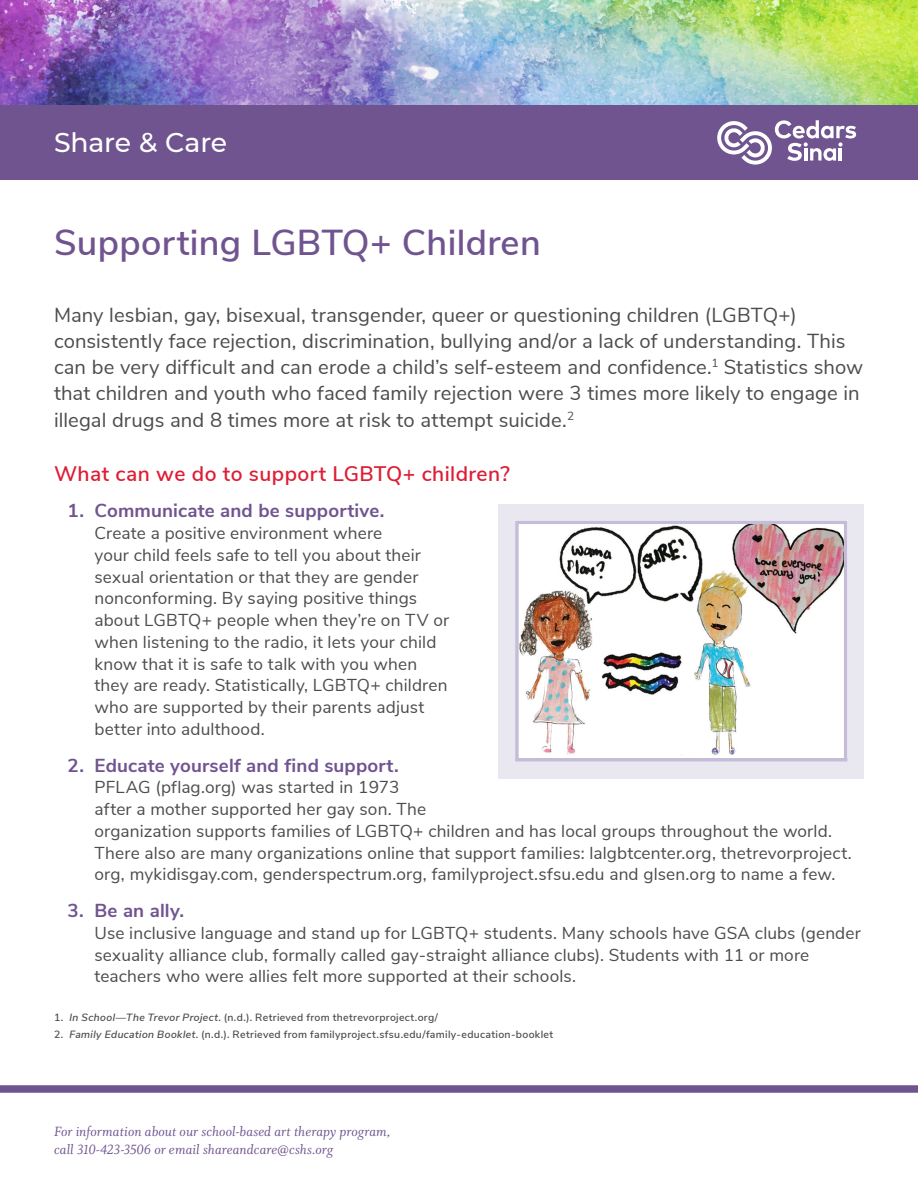
<style>
.page{position:relative;width:918px;height:1188px;background:#fff}
.page>*{position:absolute;margin:0;border:0;box-sizing:border-box;transform-origin:0 0}
.t1{font:600 36px "Nunito Sans";letter-spacing:.01em;color:#705490}
.t2{font:500 27px "Montserrat";letter-spacing:-.01em;color:#fff}
.Subheader{font:600 21px "Nunito Sans";letter-spacing:.02em;color:#de1d34}
.Intro_Text{font:20.25px/26.2px "Nunito Sans";letter-spacing:.005em;color:#4b4c4d}
.t3{font:700 18.75px "Nunito Sans";letter-spacing:.01em;color:#705490}
.t4{font:17.25px/21.8px "Nunito Sans";letter-spacing:.01em;color:#4b4c4d}
.Footer_Text{font:italic 15px/18px "Whitman";letter-spacing:.005em;color:#705490}
.footnote{font:600 10.5px "Nunito Sans";letter-spacing:.03em;color:#4b4c4d}
.s1{font-style:italic}
</style>
<div class="page">
<img style="left:0;top:0;width:918px;height:105px">
<div style="left:0;top:105px;width:918px;height:75px;background:#705490"></div>
<svg style="left:717px;top:120px;width:139px;height:45px"></svg>
<div style="left:0;top:1085px;width:918px;height:8px;background:#705490"></div>
<div style="left:499px;top:504px;width:365px;height:274px;background:#e9e7f0"></div>
<img style="left:519px;top:525px;width:324px;height:232px">
<div style="left:515px;top:521px;width:332px;height:240px;border:3px solid #c5bcd7"></div>
<p class="t2" style="left:54px;top:123px;width:175px">Share &amp; Care</p>
<p class="t1" style="left:54px;top:216px;width:488px">Supporting LGBTQ+ Children</p>
<p class="Intro_Text" style="left:54px;top:300px;width:811px">Many lesbian, gay, bisexual, transgender, queer or questioning children (LGBTQ+) consistently face rejection, discrimination, bullying and/or a lack of understanding. This can be very difficult and can erode a child’s self-esteem and confidence.<sup>1</sup> Statistics show that children and youth who faced family rejection were 3 times more likely to engage in illegal drugs and 8 times more at risk to attempt suicide.<sup>2</sup></p>
<p class="Subheader" style="left:54px;top:458px;width:457px">What can we do to support LGBTQ+ children?</p>
<p class="t3" style="left:68px;top:497px;width:318px">1. Communicate and be supportive.</p>
<p class="t4" style="left:94px;top:521px;width:356px">Create a positive environment where<br>your child feels safe to tell you about their sexual orientation or that they are gender nonconforming. By saying positive things about LGBTQ+ people when they’re on TV or when listening to the radio, it lets your child know that it is safe to talk with you when they are ready. Statistically, LGBTQ+ children who are supported by their parents adjust better into adulthood.</p>
<p class="t3" style="left:68px;top:751px;width:333px">2. Educate yourself and find support.</p>
<p class="t4" style="left:94px;top:775px;width:759px">PFLAG (pflag.org) was started in 1973<br>after a mother supported her gay son. The<br>organization supports families of LGBTQ+ children and has local groups throughout the world.<br>There also are many organizations online that support families: lalgbtcenter.org, thetrevorproject. org, mykidisgay.com, genderspectrum.org, familyproject.sfsu.edu and glsen.org to name a few.</p>
<p class="t3" style="left:68px;top:897px;width:118px">3. Be an ally.</p>
<p class="t4" style="left:94px;top:921px;width:768px">Use inclusive language and stand up for LGBTQ+ students. Many schools have GSA clubs (gender sexuality alliance club, formally called gay-straight alliance clubs). Students with 11 or more teachers who were allies felt more supported at their schools.</p>
<p class="footnote" style="left:54px;top:1009px;width:386px">1. <span class="s1">In School—The Trevor Project</span>. (n.d.). Retrieved from thetrevorproject.org/</p>
<p class="footnote" style="left:54px;top:1027px;width:501px">2. <span class="s1">Family Education Booklet</span>. (n.d.). Retrieved from familyproject.sfsu.edu/family-education-booklet</p>
<p class="Footer_Text" style="left:54px;top:1123px;width:338px">For information about our school-based art therapy program, call 310-423-3506 or email shareandcare@cshs.org</p>
</div>
